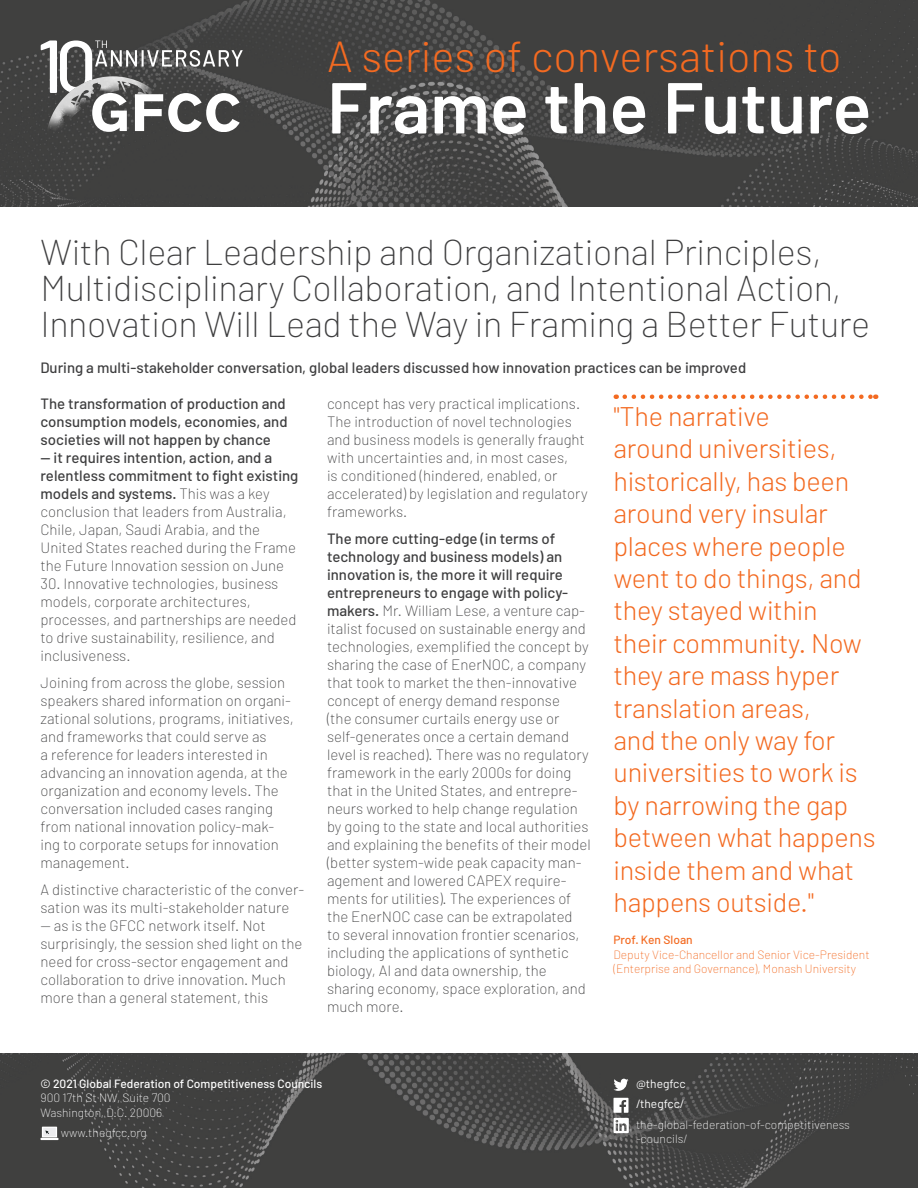
<style>
.page{position:relative;width:918px;height:1188px;background:#fff}
.page>*{position:absolute;margin:0;border:0;box-sizing:border-box;transform-origin:0 0}
.Page_title{font:600 72px "Barlow";color:#fff}
.Page_title-2{font:300 43.5px "Barlow";color:#f36a21}
.Paper_title{font:200 36px/36px "Barlow";letter-spacing:-.01em;color:#3e3e3f}
.pull_quote{font:300 27px/32.4px "Barlow";letter-spacing:-.01em;color:#f36a21}
.Body{font:200 15px/18px "Barlow";color:#3e3e3f}
.Paper_subtitle{font:500 15px "Barlow";color:#3e3e3f}
.Body-2{font:500 15px/18px "Barlow";color:#3e3e3f;text-align:justify}
.Body-3{font:200 12px/14.4px "Barlow";color:#fff}
.pull_quote_attributi{font:200 12px/14.4px "Barlow";color:#f36a21}
.Body-4{font:500 12px "Barlow";color:#fff}
.Body-5{font:12px "Barlow";color:#fff}
.pull_quote_attributi-2{font:500 12px "Barlow";color:#f36a21}
.s1{font-weight:500}
</style>
<div class="page">
<img style="left:0;top:0;width:918px;height:206px">
<svg style="left:41px;top:40px;width:202px;height:92px"></svg>
<img style="left:0;top:1053px;width:918px;height:135px">
<div style="left:42px;top:1127px;width:15px;height:10px;background:#fff"></div>
<div style="left:43px;top:1128px;width:13px;height:8px;background:#ececee"></div>
<svg style="left:40px;top:1130px;width:18px;height:10px"></svg>
<svg style="left:614px;top:1079px;width:14px;height:12px"></svg>
<svg style="left:614px;top:1098px;width:17px;height:35px"></svg>
<svg style="left:625px;top:394px;width:251px;height:5px"></svg>
<p class="Page_title-2" style="left:327px;top:29px;width:516px">A series of conversations to</p>
<p class="Page_title" style="left:327px;top:63px;width:546px">Frame the Future</p>
<p class="Paper_title" style="left:40px;top:233px;width:831px">With Clear Leadership and Organizational Principles,<br>Multidisciplinary Collaboration, and Intentional Action,<br>Innovation Will Lead the Way in Framing a Better Future</p>
<p class="Paper_subtitle" style="left:40px;top:358px;width:707px">During a multi-stakeholder conversation, global leaders discussed how innovation practices can be improved</p>
<p class="Body-2" style="left:40px;top:394px;width:249px">The transformation of production and consumption models, economies, and societies will not happen by chance</p>
<p class="Body" style="left:40px;top:448px;width:259px"><span class="s1">— it requires intention, action, and a relentless commitment to fight existing models and systems.</span> This was a key conclusion that leaders from Australia, Chile, Japan, Saudi Arabia, and the United States reached during the Frame the Future Innovation session on June</p>
<p class="Body" style="left:40px;top:574px;width:258px">30. Innovative technologies, business models, corporate architectures, processes, and partnerships are needed to drive sustainability, resilience, and inclusiveness.</p>
<p class="Body" style="left:40px;top:673px;width:255px">Joining from across the globe, session speakers shared information on organi&shy;zational solutions, programs, initiatives, and frameworks that could serve as<br>a reference for leaders interested in advancing an innovation agenda, at the organization and economy levels. The conversation included cases ranging from national innovation policy-mak&shy;ing to corporate setups for innovation management.</p>
<p class="Body" style="left:40px;top:880px;width:265px">A distinctive characteristic of the conver&shy;sation was its multi-stakeholder nature</p>
<p class="Body" style="left:40px;top:916px;width:263px">— as is the GFCC network itself. Not surprisingly, the session shed light on the need for cross-sector engagement and collaboration to drive innovation. Much more than a general statement, this</p>
<p class="Body" style="left:327px;top:394px;width:262px">concept has very practical implications.<br>The introduction of novel technologies and business models is generally fraught with uncertainties and, in most cases,<br>is conditioned (hindered, enabled, or accelerated) by legislation and regulatory frameworks.</p>
<p class="Body" style="left:327px;top:529px;width:265px"><span class="s1">The more cutting-edge (in terms of technology and business models) an innovation is, the more it will require entrepreneurs to engage with policy&shy;makers.</span> Mr. William Lese, a venture cap&shy;italist focused on sustainable energy and technologies, exemplified the concept by sharing the case of EnerNOC, a company that took to market the then-innovative concept of energy demand response<br>(the consumer curtails energy use or self-generates once a certain demand level is reached). There was no regulatory framework in the early 2000s for doing that in the United States, and entrepre&shy;neurs worked to help change regulation by going to the state and local authorities and explaining the benefits of their model (better system-wide peak capacity man&shy;agement and lowered CAPEX require&shy;ments for utilities). The experiences of the EnerNOC case can be extrapolated<br>to several innovation frontier scenarios, including the applications of synthetic biology, AI and data ownership, the sharing economy, space exploration, and much more.</p>
<p class="pull_quote" style="left:614px;top:399px;width:264px">"The narrative<br>around universities, historically, has been around very insular places where people went to do things, and they stayed within their community. Now they are mass hyper translation areas,<br>and the only way for universities to work is by narrowing the gap between what happens inside them and what happens outside."</p>
<p class="pull_quote_attributi-2" style="left:614px;top:933px;width:81px">Prof. Ken Sloan</p>
<p class="pull_quote_attributi" style="left:614px;top:947px;width:258px">Deputy Vice-Chancellor and Senior Vice-President (Enterprise and Governance), Monash University</p>
<p class="Body-4" style="left:40px;top:1076px;width:283px">© 2021 Global Federation of Competitiveness Councils</p>
<p class="Body-3" style="left:40px;top:1090px;width:132px">900 17th St NW, Suite 700</p>
<p class="Body-3" style="left:40px;top:1105px;width:123px">Washington, D.C. 20006</p>
<p class="Body-3" style="left:61px;top:1125px;width:88px">www.thegfcc.org</p>
<p class="Body-5" style="left:636px;top:1076px;width:51px">@thegfcc</p>
<p class="Body-5" style="left:636px;top:1097px;width:50px">/thegfcc/</p>
<p class="Body-3" style="left:636px;top:1117px;width:215px">the-global-federation-of-competitiveness -councils/</p>
</div>
